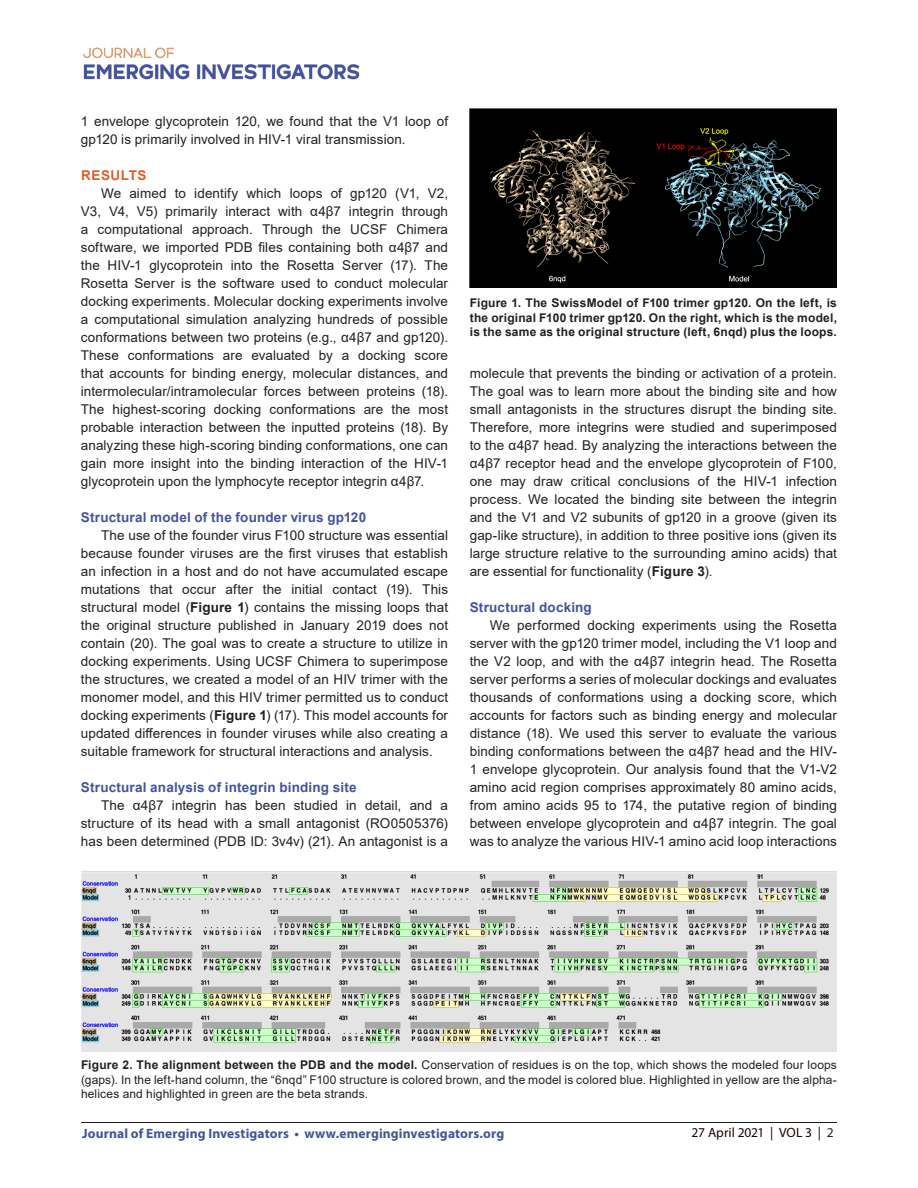
<style>
.page{position:relative;width:918px;height:1188px;background:#fff}
.page>*{position:absolute;margin:0;border:0;box-sizing:border-box;transform-origin:0 0}
.t1{font:13.5px/18px "Arial";letter-spacing:.005em;color:#231f20;text-align:justify}
.t2{font:700 13.5px "Arial";letter-spacing:.01em;color:#42549e}
.t3{font:700 13.5px "Myriad Pro";letter-spacing:.01em;color:#42549e}
.t4{font:13.5px "Myriad Pro";letter-spacing:-.005em;color:#230000}
.t5{font:700 13.5px "Arial";letter-spacing:.04em;color:#dc5f2b}
.t6{font:12px/14.4px "Arial";letter-spacing:.01em;color:#231f20;text-align:justify}
.t7{font:700 12px/14.4px "Arial";letter-spacing:.02em;color:#231f20;text-align:justify}
.s1{font-weight:700}
.s2{color:#231f20}
</style>
<div class="page">
<hr style="left:81px;top:1122px;width:756px;height:1px;background:#231f20">
<img style="left:83px;top:47px;width:277px;height:33px">
<img style="left:470px;top:108px;width:367px;height:180px">
<img style="left:81px;top:872px;width:756px;height:180px">
<p class="t1" style="left:81px;top:112px;width:369px">1 envelope glycoprotein 120, we found that the V1 loop of gp120 is primarily involved in HIV-1 viral transmission.</p>
<p class="t5" style="left:81px;top:166px;width:67px">RESULTS</p>
<p class="t1" style="left:81px;top:184px;width:369px;text-indent:20px">We aimed to identify which loops of gp120 (V1, V2, V3, V4, V5) primarily interact with α4β7 integrin through a computational approach. Through the UCSF Chimera software, we imported PDB files containing both α4β7 and the HIV-1 glycoprotein into the Rosetta Server (17). The Rosetta Server is the software used to conduct molecular docking experiments. Molecular docking experiments involve a computational simulation analyzing hundreds of possible conformations between two proteins (e.g., α4β7 and gp120).<br>These conformations are evaluated by a docking score that accounts for binding energy, molecular distances, and intermolecular/intramolecular forces between proteins (18).<br>The highest-scoring docking conformations are the most probable interaction between the inputted proteins (18). By analyzing these high-scoring binding conformations, one can gain more insight into the binding interaction of the HIV-1 glycoprotein upon the lymphocyte receptor integrin α4β7.</p>
<p class="t2" style="left:81px;top:508px;width:287px">Structural model of the founder virus gp120</p>
<p class="t1" style="left:81px;top:526px;width:369px;text-indent:20px">The use of the founder virus F100 structure was essential because founder viruses are the first viruses that establish an infection in a host and do not have accumulated escape mutations that occur after the initial contact (19). This structural model (<span class="s1">Figure 1</span>) contains the missing loops that the original structure published in January 2019 does not contain (20). The goal was to create a structure to utilize in docking experiments. Using UCSF Chimera to superimpose the structures, we created a model of an HIV trimer with the monomer model, and this HIV trimer permitted us to conduct docking experiments (<span class="s1">Figure 1</span>) (17). This model accounts for updated differences in founder viruses while also creating a suitable framework for structural interactions and analysis.</p>
<p class="t2" style="left:81px;top:778px;width:277px">Structural analysis of integrin binding site</p>
<p class="t1" style="left:81px;top:796px;width:369px;text-indent:20px">The α4β7 integrin has been studied in detail, and a structure of its head with a small antagonist (RO0505376) has been determined (PDB ID: 3v4v) (21). An antagonist is a</p>
<p class="t7" style="left:470px;top:296px;width:369px">Figure 1. The SwissModel of F100 trimer gp120. On the left, is the original F100 trimer gp120. On the right, which is the model, is the same as the original structure (left, 6nqd) plus the loops.</p>
<p class="t1" style="left:470px;top:364px;width:369px">molecule that prevents the binding or activation of a protein.<br>The goal was to learn more about the binding site and how small antagonists in the structures disrupt the binding site.<br>Therefore, more integrins were studied and superimposed to the α4β7 head. By analyzing the interactions between the α4β7 receptor head and the envelope glycoprotein of F100, one may draw critical conclusions of the HIV-1 infection process. We located the binding site between the integrin and the V1 and V2 subunits of gp120 in a groove (given its gap-like structure), in addition to three positive ions (given its large structure relative to the surrounding amino acids) that are essential for functionality (<span class="s1">Figure 3</span>).</p>
<p class="t2" style="left:470px;top:598px;width:124px">Structural docking</p>
<p class="t1" style="left:470px;top:616px;width:369px;text-indent:20px">We performed docking experiments using the Rosetta server with the gp120 trimer model, including the V1 loop and the V2 loop, and with the α4β7 integrin head. The Rosetta server performs a series of molecular dockings and evaluates thousands of conformations using a docking score, which accounts for factors such as binding energy and molecular distance (18). We used this server to evaluate the various binding conformations between the α4β7 head and the HIV-1 envelope glycoprotein. Our analysis found that the V1-V2 amino acid region comprises approximately 80 amino acids, from amino acids 95 to 174, the putative region of binding between envelope glycoprotein and α4β7 integrin. The goal was to analyze the various HIV-1 amino acid loop interactions</p>
<p class="t6" style="left:81px;top:1058px;width:757px"><span class="s1">Figure 2. The alignment between the PDB and the model.</span> Conservation of residues is on the top, which shows the modeled four loops (gaps). In the left-hand column, the “6nqd” F100 structure is colored brown, and the model is colored blue. Highlighted in yellow are the alpha&shy;helices and highlighted in green are the beta strands.</p>
<p class="t3" style="left:82px;top:1125px;width:424px">Journal of Emerging Investigators • www.emerginginvestigators.org</p>
<p class="t4" style="left:692px;top:1125px;width:144px">27 April 2021 | VOL 3 | <span class="s2">2</span></p>
</div>
